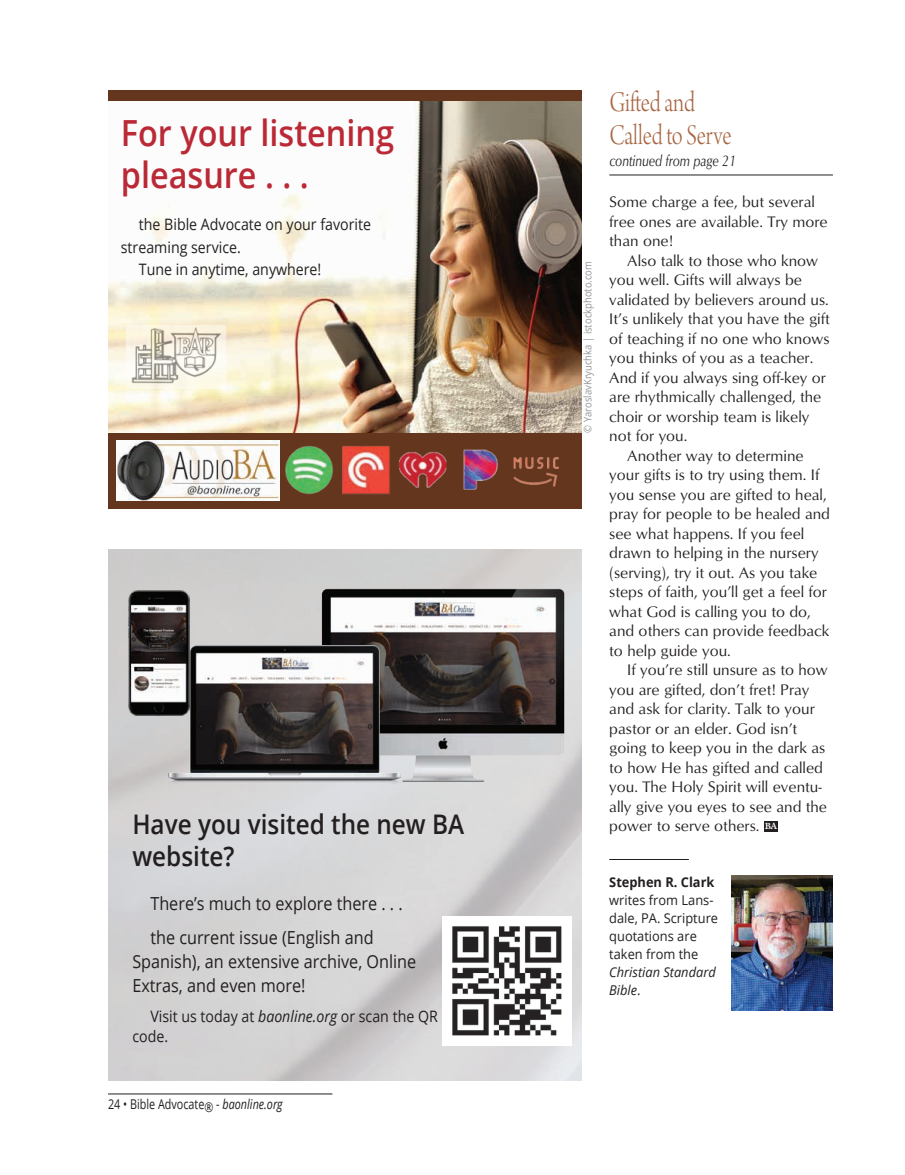
<style>
.page{position:relative;width:905px;height:1175px;background:#fff}
.page>*{position:absolute;margin:0;border:0;box-sizing:border-box;transform-origin:0 0}
.Article_-_Main_text_10_5x13{font:600 36px/42px "Open Sans";color:#ba2935;scale:.9 1}
.Carry_Over_Title{font:30px "Arno Pro Light Display";letter-spacing:-.005em;color:#a86744;scale:.8 1}
.t1{font:600 27px/32.4px "Open Sans";color:#231f20;scale:.9 1}
.Article_-_Main_text_10_5x13-2{font:18px/24px "Open Sans";color:#231f20;scale:.9 1}
.Article_-_Main_text_10_5x13-3{font:15.75px/19.5px "Optimum";color:#231f20}
.Article_-_Main_text_10_5x13-4{font:15.75px/22.5px "Open Sans";color:#231f20;scale:.9 1}
.Article_-_Title_-_Arno_Pro{font:italic 15.75px "Optimum";letter-spacing:-.005em;color:#231f20;scale:.8 1}
.Article_-_Bio{font:13.5px/18px "Open Sans";color:#231f20;scale:.95 1}
.Article_-_Bio-2{font:13.5px "Open Sans";color:#231f20;scale:.8 1}
.t2{font:10.5px "Open Sans";color:#939598;scale:.9 1}
.t3{font:700 9px "Galliard Pro";color:#fff}
.s1{font-style:italic}
.s2{font-weight:700}
</style>
<div class="page">
<hr style="left:108px;top:1093px;width:224px;height:1px;background:#231f20">
<div style="left:108px;top:90px;width:474px;height:418px;background:#65361e"></div>
<img style="left:108px;top:102px;width:474px;height:330px">
<img style="left:126px;top:325px;width:99px;height:64px">
<img style="left:117px;top:440px;width:162px;height:61px">
<img style="left:285px;top:446px;width:274px;height:49px">
<img style="left:108px;top:549px;width:474px;height:531px">
<img style="left:313px;top:582px;width:259px;height:207px">
<img style="left:168px;top:645px;width:232px;height:139px">
<img style="left:128px;top:591px;width:61px;height:124px">
<img style="left:443px;top:917px;width:128px;height:128px">
<hr style="left:609px;top:859px;width:80px;height:1px;background:#231f20">
<div style="left:764px;top:821px;width:13px;height:10px;background:#231f20"></div>
<hr style="left:609px;top:175px;width:223px;height:1px;background:#231f20">
<img style="left:731px;top:875px;width:101px;height:135px">
<p class="Article_-_Main_text_10_5x13" style="left:121px;top:111px;width:305px">For your listening pleasure . . .</p>
<p class="Article_-_Main_text_10_5x13-4" style="left:121px;top:213px;width:279px;text-indent:18px">the Bible Advocate on your favorite streaming service.</p>
<p class="Article_-_Main_text_10_5x13-4" style="left:139px;top:258px;width:204px">Tune in anytime, anywhere!</p>
<p class="t1" style="left:132px;top:807px;width:370px">Have you visited the new BA website?</p>
<p class="Article_-_Main_text_10_5x13-2" style="left:150px;top:891px;width:282px">There’s much to explore there . . .</p>
<p class="Article_-_Main_text_10_5x13-2" style="left:132px;top:925px;width:317px;text-indent:18px">the current issue (English and<br>Spanish), an extensive archive, Online<br>Extras, and even more!</p>
<p class="Article_-_Main_text_10_5x13-4" style="left:132px;top:1006px;width:341px;line-height:19.5px;text-indent:18px">Visit us today at <span class="s1">baonline.org</span> or scan the QR code.</p>
<p class="Article_-_Bio-2" style="left:108px;top:1094px;width:220px">24 • Bible Advocate® - <span class="s1">baonline.org</span></p>
<p class="t2" style="left:580px;top:432px;width:192px;rotate:-90deg">© YaroslavKryuchka | istockphoto.com</p>
<p class="Carry_Over_Title" style="left:609px;top:85px;width:109px">Gifted and</p>
<p class="Carry_Over_Title" style="left:609px;top:118px;width:154px">Called to Serve</p>
<p class="Article_-_Title_-_Arno_Pro" style="left:609px;top:151px;width:160px">continued from page 21</p>
<p class="Article_-_Main_text_10_5x13-3" style="left:609px;top:191px;width:220px">Some charge a fee, but several free ones are available. Try more than one!</p>
<p class="Article_-_Main_text_10_5x13-3" style="left:609px;top:250px;width:222px;text-indent:18px">Also talk to those who know you well. Gifts will always be validated by believers around us.<br>It’s unlikely that you have the gift of teaching if no one who knows you thinks of you as a teacher.<br>And if you always sing off-key or are rhythmically challenged, the choir or worship team is likely not for you.</p>
<p class="Article_-_Main_text_10_5x13-3" style="left:609px;top:445px;width:222px;text-indent:18px">Another way to determine your gifts is to try using them. If you sense you are gifted to heal, pray for people to be healed and see what happens. If you feel drawn to helping in the nursery (serving), try it out. As you take steps of faith, you’ll get a feel for what God is calling you to do, and others can provide feedback to help guide you.</p>
<p class="Article_-_Main_text_10_5x13-3" style="left:609px;top:659px;width:220px;text-indent:18px">If you’re still unsure as to how you are gifted, don’t fret! Pray and ask for clarity. Talk to your pastor or an elder. God isn’t going to keep you in the dark as to how He has gifted and called you. The Holy Spirit will eventu&shy;ally give you eyes to see and the power to serve others.</p>
<p class="t3" style="left:764px;top:820px;width:14px">BA</p>
<p class="Article_-_Bio" style="left:609px;top:872px;width:116px"><span class="s2">Stephen R. Clark </span>writes from Lans&shy;dale, PA. Scripture quotations are taken from the<br><span class="s1">Christian Standard<br>Bible</span>.</p>
</div>
